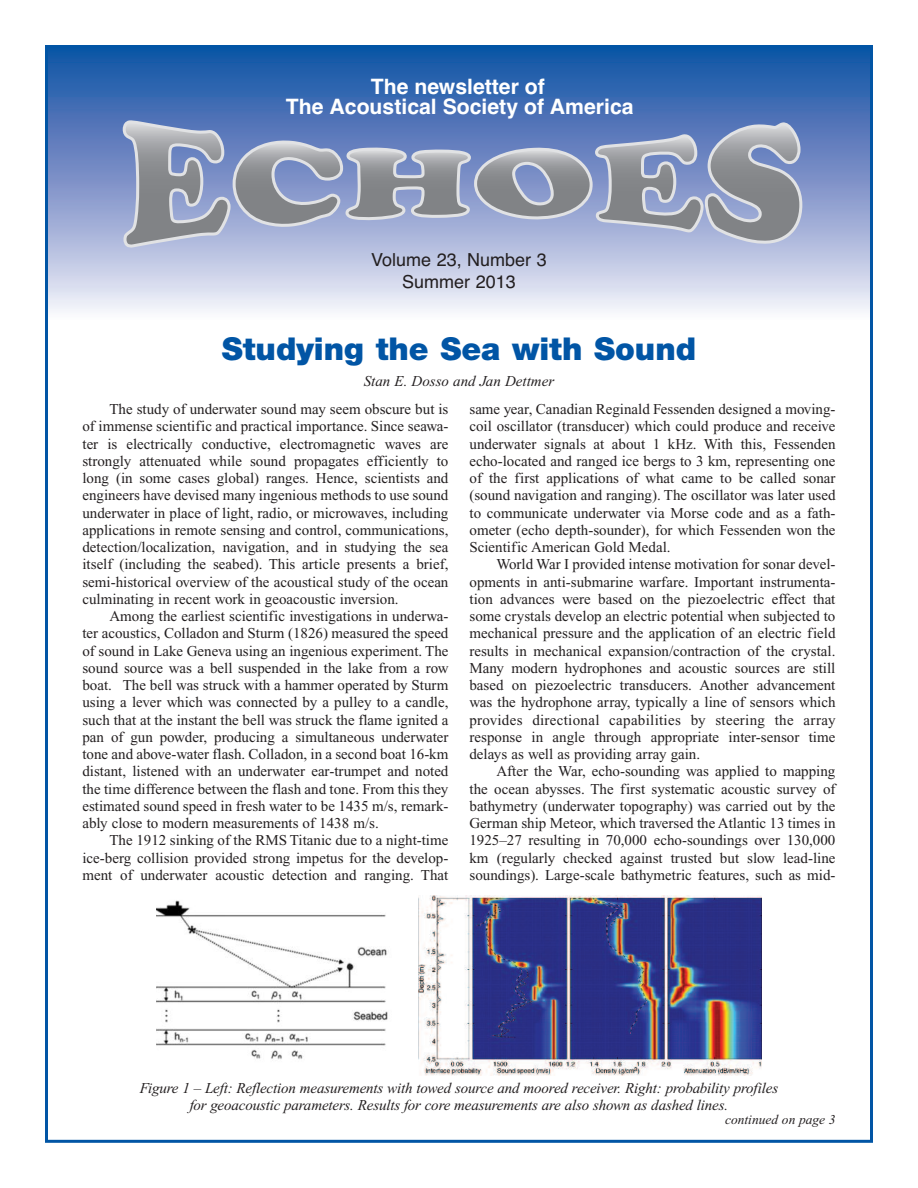
<style>
.page{position:relative;width:918px;height:1188px;background:#fff}
.page>*{position:absolute;margin:0;border:0;box-sizing:border-box;transform-origin:0 0}
.t1{font:900 31.5px "Helvetica Neue";color:#0155a5}
.t2{font:700 21.15px "Helvetica";color:#fff}
.t3{font:18px/21.6px "Helvetica";color:#231f20;text-align:center}
.t4{font:15px/17.2px "Times New Roman";color:#231f20;text-align:justify}
.t5{font:italic 15px/16.5px "Times New Roman";letter-spacing:-.01em;color:#231f20;text-align:center}
.t6{font:italic 13.5px "Times New Roman";color:#231f20}
</style>
<div class="page">
<div style="left:48px;top:48px;width:825px;height:272px;background:linear-gradient(to bottom,#0e49a1,#f2ebf6)"></div>
<svg style="left:121px;top:118px;width:683px;height:202px;background:#aab3cc"></svg>
<img style="left:156px;top:900px;width:232px;height:160px">
<img style="left:419px;top:896px;width:343px;height:179px">
<h2 class="t2" style="left:371px;top:75px;width:176px">The newsletter of</h2>
<h2 class="t2" style="left:286px;top:94px;width:349px">The Acoustical Society of America</h2>
<p class="t3" style="left:371px;top:249px;width:177px">Volume 23, Number 3<br>Summer 2013</p>
<h1 class="t1" style="left:222px;top:338px;width:476px">Studying the Sea with Sound</h1>
<p class="t5" style="left:364px;top:374px;width:192px">Stan E. Dosso and Jan Dettmer</p>
<p class="t4" style="left:82px;top:402px;width:368px;text-indent:27px">The study of underwater sound may seem obscure but is of immense scientific and practical importance. Since seawa&shy;ter is electrically conductive, electromagnetic waves are strongly attenuated while sound propagates efficiently to long (in some cases global) ranges. Hence, scientists and engineers have devised many ingenious methods to use sound underwater in place of light, radio, or microwaves, including applications in remote sensing and control, communications, detection/localization, navigation, and in studying the sea itself (including the seabed). This article presents a brief, semi-historical overview of the acoustical study of the ocean culminating in recent work in geoacoustic inversion.</p>
<p class="t4" style="left:82px;top:609px;width:368px;text-indent:27px">Among the earliest scientific investigations in underwa&shy;ter acoustics, Colladon and Sturm (1826) measured the speed of sound in Lake Geneva using an ingenious experiment. The sound source was a bell suspended in the lake from a row boat. The bell was struck with a hammer operated by Sturm using a lever which was connected by a pulley to a candle, such that at the instant the bell was struck the flame ignited a pan of gun powder, producing a simultaneous underwater tone and above-water flash. Colladon, in a second boat 16-km distant, listened with an underwater ear-trumpet and noted the time difference between the flash and tone. From this they estimated sound speed in fresh water to be 1435 m/s, remark&shy;ably close to modern measurements of 1438 m/s.</p>
<p class="t4" style="left:82px;top:833px;width:368px;text-indent:27px">The 1912 sinking of the RMS Titanic due to a night-time ice-berg collision provided strong impetus for the develop&shy;ment of underwater acoustic detection and ranging. That</p>
<p class="t4" style="left:470px;top:402px;width:368px">same year, Canadian Reginald Fessenden designed a moving&shy;coil oscillator (transducer) which could produce and receive underwater signals at about 1 kHz. With this, Fessenden echo-located and ranged ice bergs to 3 km, representing one of the first applications of what came to be called sonar (sound navigation and ranging). The oscillator was later used to communicate underwater via Morse code and as a fath&shy;ometer (echo depth-sounder), for which Fessenden won the Scientific American Gold Medal.</p>
<p class="t4" style="left:469px;top:557px;width:368px;text-indent:27px">World War I provided intense motivation for sonar devel&shy;opments in anti-submarine warfare. Important instrumenta&shy;tion advances were based on the piezoelectric effect that some crystals develop an electric potential when subjected to mechanical pressure and the application of an electric field results in mechanical expansion/contraction of the crystal.<br>Many modern hydrophones and acoustic sources are still based on piezoelectric transducers. Another advancement was the hydrophone array, typically a line of sensors which provides directional capabilities by steering the array response in angle through appropriate inter-sensor time delays as well as providing array gain.</p>
<p class="t4" style="left:469px;top:764px;width:368px;text-indent:27px">After the War, echo-sounding was applied to mapping the ocean abysses. The first systematic acoustic survey of bathymetry (underwater topography) was carried out by the German ship Meteor, which traversed the Atlantic 13 times in 1925–27 resulting in 70,000 echo-soundings over 130,000 km (regularly checked against trusted but slow lead-line soundings). Large-scale bathymetric features, such as mid-</p>
<p class="t5" style="left:140px;top:1082px;width:640px">Figure 1 – Left: Reflection measurements with towed source and moored receiver. Right: probability profiles for geoacoustic parameters. Results for core measurements are also shown as dashed lines.</p>
<p class="t6" style="left:725px;top:1115px;width:112px">continued on page 3</p>
</div>
